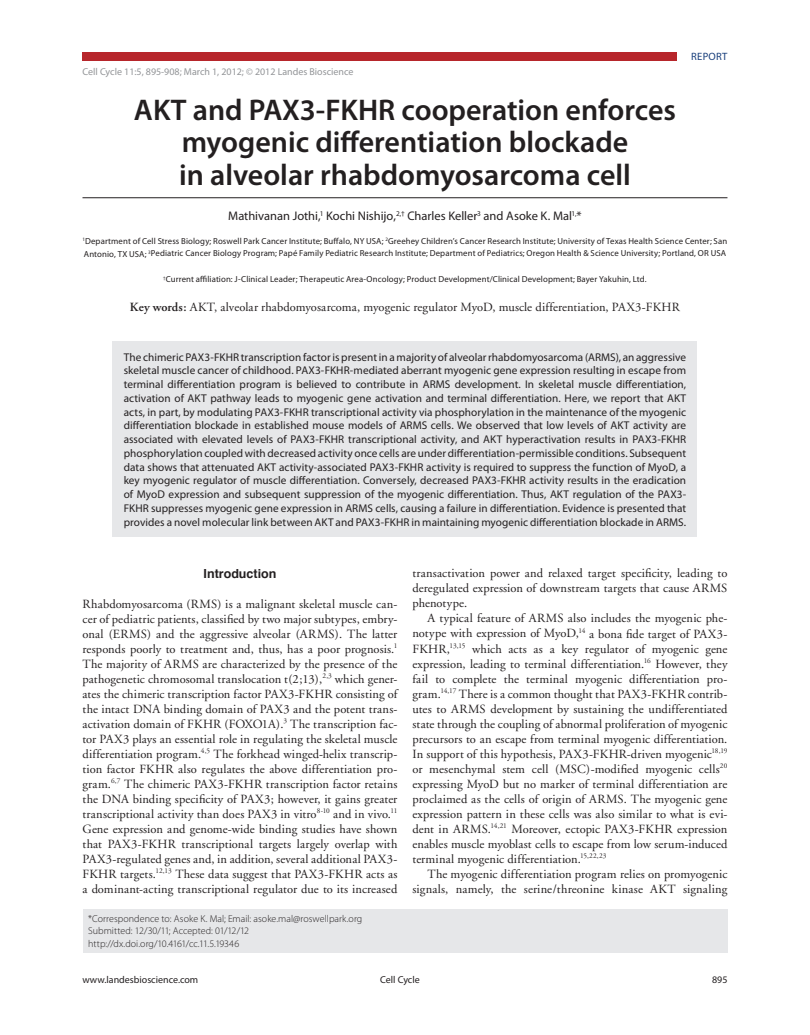
<style>
.page{position:relative;width:810px;height:1035px;background:#fff}
.page>*{position:absolute;margin:0;border:0;box-sizing:border-box;transform-origin:0 0}
.t1{font:600 30px/32.5px "Myriad Pro";color:#231f20;text-align:center}
.t2{font:12.5px/15px "Adobe Garamond";letter-spacing:.01em;color:#231f20;text-align:justify}
.t3{font:12.5px "Myriad Pro";color:#231f20}
.t4{font:700 12.5px "Helvetica";color:#231f20}
.t5{font:11.25px/13.8px "Myriad Pro";color:#231f20;text-align:justify}
.t6{font:10.62px "Myriad Pro";color:#193f7c}
.t7{font:300 10px/12.5px "Myriad Pro";color:#231f20}
.t8{font:10px "Myriad Pro";color:#939598}
.t9{font:10px "Myriad Pro";color:#231f20}
.t10{font:8.75px/12.5px "Myriad Pro";letter-spacing:.01em;color:#231f20}
.s1{font-weight:600}
</style>
<div class="page">
<div style="left:82px;top:52px;width:595px;height:9px;background:#b7262b"></div>
<div style="left:83px;top:909px;width:644px;height:43px;background:#e6e7e9"></div>
<div style="left:112px;top:341px;width:586px;height:196px;background:#e6e7e9"></div>
<hr style="left:82px;top:198px;width:645px;height:1px;background:#231f20">
<p class="t8" style="left:83px;top:65px;width:273px">Cell Cycle 11:5, 895-908; March 1, 2012; © 2012 Landes Bioscience</p>
<p class="t6" style="left:691px;top:50px;width:19px">rePort</p>
<h1 class="t1" style="left:134px;top:93px;width:544px">AKT and PAX3-FKHR cooperation enforces myogenic differentiation blockade<br>in alveolar rhabdomyosarcoma cell</h1>
<p class="t3" style="left:228px;top:208px;width:355px">Mathivanan Jothi,<sup>1</sup> Kochi Nishijo,<sup>2,†</sup> Charles Keller<sup>3</sup> and Asoke K. Mal<sup>1,</sup>*</p>
<p class="t10" style="left:83px;top:235px;width:646px"><sup>1</sup>Department of Cell Stress Biology; Roswell Park Cancer Institute; Buffalo, NY USA; <sup>2</sup>Greehey Children’s Cancer Research Institute; University of Texas Health Science Center; San<br>Antonio, TX USA; <sup>3</sup>Pediatric Cancer Biology Program; Papé Family Pediatric Research Institute; Department of Pediatrics; Oregon Health &amp; Science University; Portland, OR USA</p>
<p class="t10" style="left:163px;top:273px;width:485px"><sup>†</sup>Current affiliation: J-Clinical Leader; Therapeutic Area-Oncology; Product Development/Clinical Development; Bayer Yakuhin, Ltd.</p>
<p class="t2" style="left:130px;top:300px;width:551px"><span class="s1">Key words:</span> AKT, alveolar rhabdomyosarcoma, myogenic regulator MyoD, muscle differentiation, PAX3-FKHR</p>
<p class="t5" style="left:124px;top:350px;width:564px">The chimeric PAX3-FKHR transcription factor is present in a majority of alveolar rhabdomyosarcoma (ARMS), an aggressive skeletal muscle cancer of childhood. PAX3-FKHR-mediated aberrant myogenic gene expression resulting in escape from terminal differentiation program is believed to contribute in ARMS development. In skeletal muscle differentiation, activation of AKT pathway leads to myogenic gene activation and terminal differentiation. Here, we report that AKT acts, in part, by modulating PAX3-FKHR transcriptional activity via phosphorylation in the maintenance of the myogenic differentiation blockade in established mouse models of ARMS cells. We observed that low levels of AKT activity are associated with elevated levels of PAX3-FKHR transcriptional activity, and AKT hyperactivation results in PAX3-FKHR phosphorylation coupled with decreased activity once cells are under differentiation-permissible conditions. Subsequent data shows that attenuated AKT activity-associated PAX3-FKHR activity is required to suppress the function of MyoD, a key myogenic regulator of muscle differentiation. Conversely, decreased PAX3-FKHR activity results in the eradication of MyoD expression and subsequent suppression of the myogenic differentiation. Thus, AKT regulation of the PAX3- FKHR suppresses myogenic gene expression in ARMS cells, causing a failure in differentiation. Evidence is presented that provides a novel molecular link between AKT and PAX3-FKHR in maintaining myogenic differentiation blockade in ARMS.</p>
<p class="t4" style="left:204px;top:563px;width:74px">Introduction</p>
<p class="t2" style="left:83px;top:596px;width:316px">Rhabdomyosarcoma (RMS) is a malignant skeletal muscle can&shy;cer of pediatric patients, classified by two major subtypes, embry&shy;onal (ERMS) and the aggressive alveolar (ARMS). The latter responds poorly to treatment and, thus, has a poor prognosis.<sup>1<br></sup>The majority of ARMS are characterized by the presence of the pathogenetic chromosomal translocation t(2;13),<sup>2,3</sup> which gener&shy;ates the chimeric transcription factor PAX3-FKHR consisting of the intact DNA binding domain of PAX3 and the potent trans&shy;activation domain of FKHR (FOXO1A).<sup>3</sup> The transcription fac&shy;tor PAX3 plays an essential role in regulating the skeletal muscle differentiation program.<sup>4,5</sup> The forkhead winged-helix transcrip&shy;tion factor FKHR also regulates the above differentiation pro&shy;gram.<sup>6,7</sup> The chimeric PAX3-FKHR transcription factor retains the DNA binding specificity of PAX3; however, it gains greater transcriptional activity than does PAX3 in vitro<sup>8-10</sup> and in vivo.<sup>11<br></sup>Gene expression and genome-wide binding studies have shown that PAX3-FKHR transcriptional targets largely overlap with PAX3-regulated genes and, in addition, several additional PAX3- FKHR targets.<sup>12,13</sup> These data suggest that PAX3-FKHR acts as a dominant-acting transcriptional regulator due to its increased</p>
<p class="t7" style="left:88px;top:912px;width:276px">*Correspondence to: Asoke K. Mal; Email: asoke.mal@roswellpark.org<br>Submitted: 12/30/11; Accepted: 01/12/12 http://dx.doi.org/10.4161/cc.11.5.19346</p>
<p class="t2" style="left:412px;top:566px;width:316px">transactivation power and relaxed target specificity, leading to deregulated expression of downstream targets that cause ARMS phenotype.</p>
<p class="t2" style="left:412px;top:611px;width:317px;text-indent:15px">A typical feature of ARMS also includes the myogenic phe&shy;notype with expression of MyoD,<sup>14</sup> a bona fide target of PAX3- FKHR,<sup>13,15</sup> which acts as a key regulator of myogenic gene expression, leading to terminal differentiation.<sup>16</sup> However, they fail to complete the terminal myogenic differentiation pro&shy;gram.<sup>14,17</sup> There is a common thought that PAX3-FKHR contrib&shy;utes to ARMS development by sustaining the undifferentiated state through the coupling of abnormal proliferation of myogenic precursors to an escape from terminal myogenic differentiation.<br>In support of this hypothesis, PAX3-FKHR-driven myogenic<sup>18,19 </sup>or mesenchymal stem cell (MSC)-modified myogenic cells<sup>20 </sup>expressing MyoD but no marker of terminal differentiation are proclaimed as the cells of origin of ARMS. The myogenic gene expression pattern in these cells was also similar to what is evi&shy;dent in ARMS.<sup>14,21</sup> Moreover, ectopic PAX3-FKHR expression enables muscle myoblast cells to escape from low serum-induced terminal myogenic differentiation.<sup>15,22,23</sup></p>
<p class="t2" style="left:412px;top:866px;width:316px;text-align:right">The myogenic differentiation program relies on promyogenic signals, namely, the serine/threonine kinase AKT signaling</p>
<p class="t9" style="left:82px;top:973px;width:117px">www.landesbioscience.com</p>
<p class="t9" style="left:380px;top:973px;width:41px">Cell Cycle</p>
<p class="t9" style="left:712px;top:973px;width:17px">895</p>
</div>
